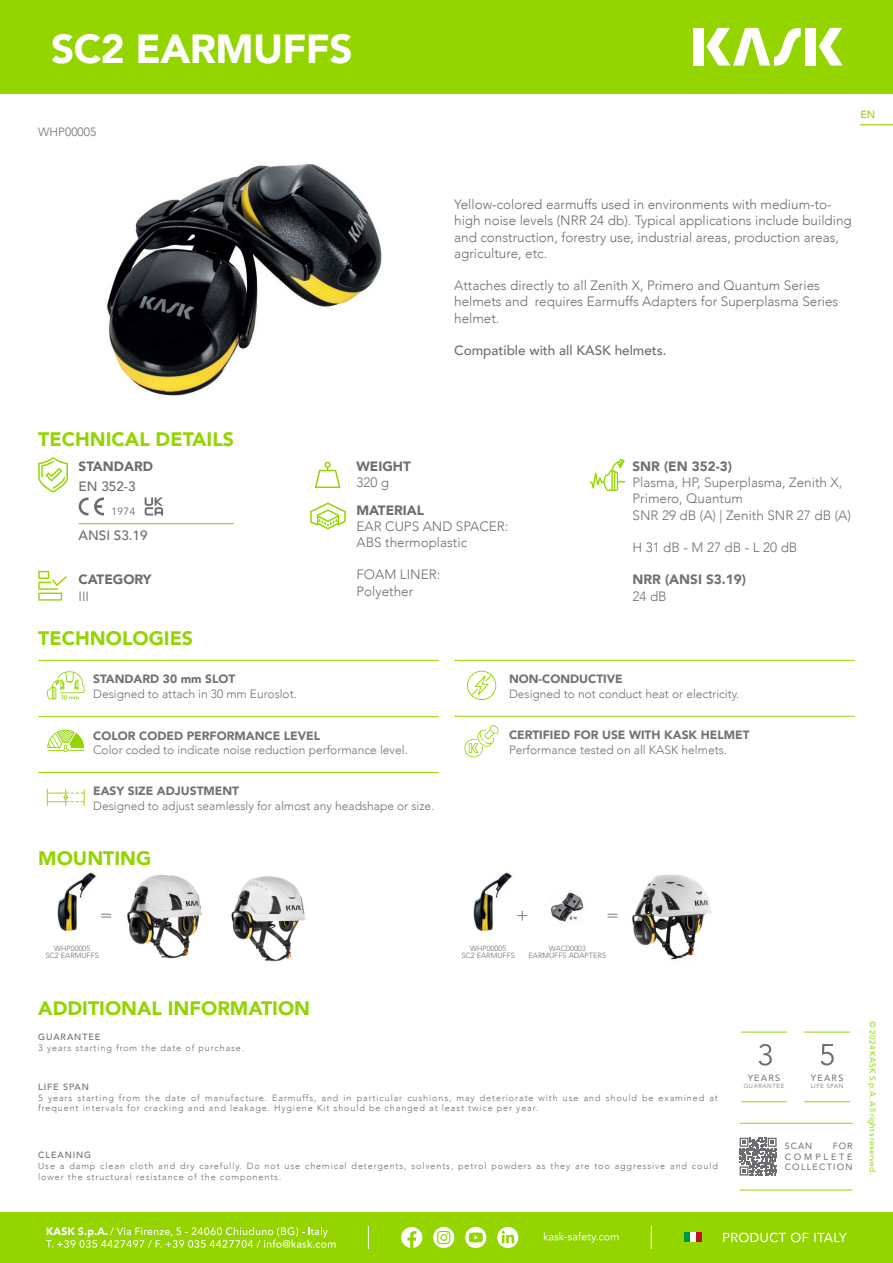
<style>
.page{position:relative;width:893px;height:1263px;background:#fff}
.page>*{position:absolute;margin:0;border:0;box-sizing:border-box;transform-origin:0 0}
.t1{font:900 40.5px "Avenir";letter-spacing:-.015em;color:#fff}
.t2{font:900 19.5px "Avenir";color:#94d500}
.t3{font:300 13.5px/16.2px "Avenir";color:#6c6d70}
.t4{font:300 13.5px/16.2px "Avenir";color:#707170}
.t5{font:500 13.5px "Avenir";color:#6c6d70}
.t6{font:900 13.5px "Avenir";color:#6c6d70}
.t7{font:900 13.5px "Avenir";color:#707170}
.t8{font:300 12px "Avenir";color:#707170}
.t9{font:900 12px "Avenir";color:#707170}
.t10{font:10.5px "Avenir Next";color:#6c6d70}
.t11{font:500 10.5px "Avenir";color:#94d500}
.t12{font:300 9px/10.8px "Avenir";letter-spacing:.1em;color:#6c6d70}
.t13{font:9px/10.8px "Avenir";letter-spacing:.14em;color:#6c6d70;text-align:justify}
.t14{font:500 9px "Avenir";letter-spacing:.1em;color:#6c6d70}
.t15{font:8.25px "Avenir";letter-spacing:.025em;color:#94d500}
.t16{font:300 7.5px/7.5px "Avenir LT Std";color:#6c6d70;text-align:center}
.t17{font:300 6px "Avenir";letter-spacing:.1em;color:#6c6d70}
</style>
<div class="page">
<div style="left:0;top:1212px;width:893px;height:51px;background:#94d500"></div>
<div style="left:0;top:0;width:893px;height:94px;background:#94d500"></div>
<div style="left:693px;top:28px;width:11px;height:38px;background:#fff"></div>
<div style="left:805px;top:28px;width:11px;height:38px;background:#fff"></div>
<svg style="left:819px;top:28px;width:24px;height:38px"></svg>
<svg style="left:706px;top:28px;width:95px;height:38px"></svg>
<hr style="left:860px;top:124px;width:33px;height:1px;background:#94d500">
<svg style="left:368px;top:1226px;width:1px;height:23px"></svg>
<svg style="left:651px;top:1226px;width:1px;height:23px"></svg>
<div style="left:684px;top:1233px;width:6px;height:9px;background:#009445"></div>
<div style="left:690px;top:1233px;width:6px;height:9px;background:#fff"></div>
<div style="left:696px;top:1233px;width:6px;height:9px;background:#bf1221"></div>
<svg style="left:723px;top:1232px;width:124px;height:10px"></svg>
<svg style="left:433px;top:1227px;width:21px;height:21px"></svg>
<svg style="left:465px;top:1227px;width:21px;height:21px"></svg>
<svg style="left:497px;top:1227px;width:21px;height:21px"></svg>
<svg style="left:401px;top:1227px;width:21px;height:21px"></svg>
<svg style="left:544px;top:1232px;width:74px;height:11px"></svg>
<svg style="left:46px;top:1227px;width:290px;height:21px"></svg>
<img style="left:632px;top:874px;width:80px;height:86px">
<img style="left:109px;top:874px;width:94px;height:85px">
<img style="left:231px;top:876px;width:75px;height:86px">
<img style="left:550px;top:892px;width:34px;height:30px">
<img style="left:57px;top:872px;width:49px;height:60px">
<img style="left:473px;top:872px;width:49px;height:60px">
<svg style="left:517px;top:911px;width:10px;height:9px"></svg>
<svg style="left:101px;top:914px;width:10px;height:3px"></svg>
<svg style="left:608px;top:914px;width:9px;height:3px"></svg>
<hr style="left:38px;top:660px;width:401px;height:1px;background:#94d500">
<hr style="left:454px;top:660px;width:401px;height:1px;background:#94d500">
<hr style="left:38px;top:716px;width:401px;height:1px;background:#94d500">
<hr style="left:454px;top:716px;width:401px;height:1px;background:#94d500">
<hr style="left:38px;top:772px;width:401px;height:1px;background:#94d500">
<svg style="left:47px;top:671px;width:38px;height:28px"></svg>
<svg style="left:47px;top:730px;width:37px;height:22px"></svg>
<svg style="left:47px;top:789px;width:38px;height:17px"></svg>
<svg style="left:467px;top:671px;width:29px;height:29px"></svg>
<svg style="left:464px;top:725px;width:35px;height:32px"></svg>
<img style="left:107px;top:163px;width:275px;height:233px">
<svg style="left:310px;top:502px;width:36px;height:27px"></svg>
<svg style="left:38px;top:457px;width:30px;height:35px"></svg>
<svg style="left:315px;top:462px;width:25px;height:26px"></svg>
<svg style="left:38px;top:571px;width:29px;height:30px"></svg>
<svg style="left:145px;top:497px;width:18px;height:18px"></svg>
<svg style="left:79px;top:497px;width:25px;height:18px"></svg>
<svg style="left:590px;top:459px;width:35px;height:32px"></svg>
<hr style="left:79px;top:523px;width:155px;height:1px;background:#94d500">
<hr style="left:740px;top:1123px;width:113px;height:1px;background:#94d500">
<hr style="left:740px;top:1190px;width:113px;height:1px;background:#94d500">
<svg style="left:740px;top:1138px;width:37px;height:37px"></svg>
<svg style="left:758px;top:1044px;width:14px;height:21px"></svg>
<hr style="left:741px;top:1032px;width:46px;height:1px;background:#94d500">
<hr style="left:741px;top:1101px;width:46px;height:1px;background:#94d500">
<hr style="left:804px;top:1032px;width:46px;height:1px;background:#94d500">
<hr style="left:804px;top:1101px;width:46px;height:1px;background:#94d500">
<svg style="left:820px;top:1044px;width:14px;height:21px"></svg>
<h1 class="t1" style="left:51px;top:14px;width:303px">SC2 EARMUFFS</h1>
<h3 class="t8" style="left:38px;top:125px;width:60px">WHP00005</h3>
<p class="t11" style="left:860px;top:105px;width:16px">EN</p>
<h3 class="t3" style="left:454px;top:196px;width:399px">Yellow-colored earmuffs used in environments with medium-to&shy;high noise levels (NRR 24 db). Typical applications include building and construction, forestry use, industrial areas, production areas, agriculture, etc.</h3>
<h3 class="t3" style="left:454px;top:277px;width:386px">Attaches directly to all Zenith X, Primero and Quantum Series helmets and requires Earmuffs Adapters for Superplasma Series helmet.</h3>
<h3 class="t5" style="left:454px;top:338px;width:214px">Compatible with all KASK helmets.</h3>
<h2 class="t2" style="left:38px;top:422px;width:197px">TECHNICAL DETAILS</h2>
<h3 class="t6" style="left:79px;top:455px;width:76px">STANDARD</h3>
<h3 class="t5" style="left:79px;top:475px;width:59px">EN 352-3</h3>
<h3 class="t5" style="left:79px;top:524px;width:71px">ANSI S3.19</h3>
<p class="t10" style="left:111px;top:503px;width:26px">1974</p>
<h3 class="t6" style="left:79px;top:568px;width:74px">CATEGORY</h3>
<h3 class="t3" style="left:79px;top:588px;width:12px">III</h3>
<h2 class="t2" style="left:38px;top:621px;width:156px">TECHNOLOGIES</h2>
<h3 class="t6" style="left:356px;top:455px;width:56px">WEIGHT</h3>
<h3 class="t4" style="left:356px;top:474px;width:34px">320 g</h3>
<h3 class="t6" style="left:356px;top:498px;width:69px">MATERIAL</h3>
<h3 class="t3" style="left:356px;top:518px;width:154px">EAR CUPS AND SPACER:<br>ABS thermoplastic</h3>
<h3 class="t3" style="left:356px;top:567px;width:85px">FOAM LINER:<br>Polyether</h3>
<h3 class="t7" style="left:632px;top:455px;width:101px">SNR (EN 352-3)</h3>
<h3 class="t4" style="left:632px;top:474px;width:220px">Plasma, HP, Superplasma, Zenith X,<br>Primero, Quantum<br>SNR 29 dB (A) | Zenith SNR 27 dB (A)</h3>
<h3 class="t4" style="left:632px;top:539px;width:166px">H 31 dB - M 27 dB - L 20 dB</h3>
<h3 class="t7" style="left:632px;top:568px;width:115px">NRR (ANSI S3.19)</h3>
<h3 class="t4" style="left:632px;top:588px;width:36px">24 dB</h3>
<h3 class="t9" style="left:93px;top:669px;width:144px">STANDARD 30 mm SLOT</h3>
<h3 class="t8" style="left:93px;top:686px;width:205px">Designed to attach in 30 mm Euroslot.</h3>
<h3 class="t9" style="left:93px;top:725px;width:229px">COLOR CODED PERFORMANCE LEVEL</h3>
<h3 class="t8" style="left:93px;top:743px;width:316px">Color coded to indicate noise reduction performance level.</h3>
<h3 class="t9" style="left:93px;top:781px;width:148px">EASY SIZE ADJUSTMENT</h3>
<h3 class="t8" style="left:93px;top:798px;width:343px">Designed to adjust seamlessly for almost any headshape or size.</h3>
<h2 class="t2" style="left:38px;top:841px;width:115px">MOUNTING</h2>
<h3 class="t9" style="left:509px;top:669px;width:115px">NON-CONDUCTIVE</h3>
<h3 class="t8" style="left:509px;top:686px;width:232px">Designed to not conduct heat or electricity.</h3>
<h3 class="t9" style="left:509px;top:725px;width:242px">CERTIFIED FOR USE WITH KASK HELMET</h3>
<h3 class="t8" style="left:509px;top:742px;width:219px">Performance tested on all KASK helmets.</h3>
<p class="t16" style="left:45px;top:944px;width:55px">WHP00005<br>SC2 EARMUFFS</p>
<p class="t16" style="left:461px;top:944px;width:55px">WHP00005<br>SC2 EARMUFFS</p>
<p class="t16" style="left:528px;top:944px;width:79px">WAC00003<br>EARMUFFS ADAPTERS</p>
<h2 class="t2" style="left:38px;top:992px;width:273px">ADDITIONAL INFORMATION</h2>
<p class="t14" style="left:38px;top:1029px;width:64px">GUARANTEE</p>
<p class="t12" style="left:38px;top:1043px;width:207px">3 years starting from the date of purchase.</p>
<p class="t14" style="left:38px;top:1079px;width:52px">LIFE SPAN</p>
<p class="t12" style="left:38px;top:1092px;width:681px">5 years starting from the date of manufacture. Earmuffs, and in particular cushions, may deteriorate with use and should be examined at frequent intervals for cracking and and leakage. Hygiene Kit should be changed at least twice per year.</p>
<p class="t14" style="left:38px;top:1147px;width:54px">CLEANING</p>
<p class="t12" style="left:38px;top:1160px;width:681px">Use a damp clean cloth and dry carefully. Do not use chemical detergents, solvents, petrol powders as they are too aggressive and could lower the structural resistance of the components.</p>
<p class="t13" style="left:748px;top:1072px;width:34px">YEARS</p>
<p class="t17" style="left:744px;top:1083px;width:42px">GUARANTEE</p>
<p class="t13" style="left:811px;top:1072px;width:34px">YEARS</p>
<p class="t17" style="left:811px;top:1083px;width:34px">LIFE SPAN</p>
<p class="t13" style="left:785px;top:1140px;width:29px">SCAN</p>
<p class="t13" style="left:785px;top:1140px;width:69px;text-indent:48px">FOR COMPLETE COLLECTION</p>
<p class="t15" style="left:879px;top:1021px;width:155px;rotate:90deg">© 2024 KASK S.p.A. All rights reserved.</p>
</div>
